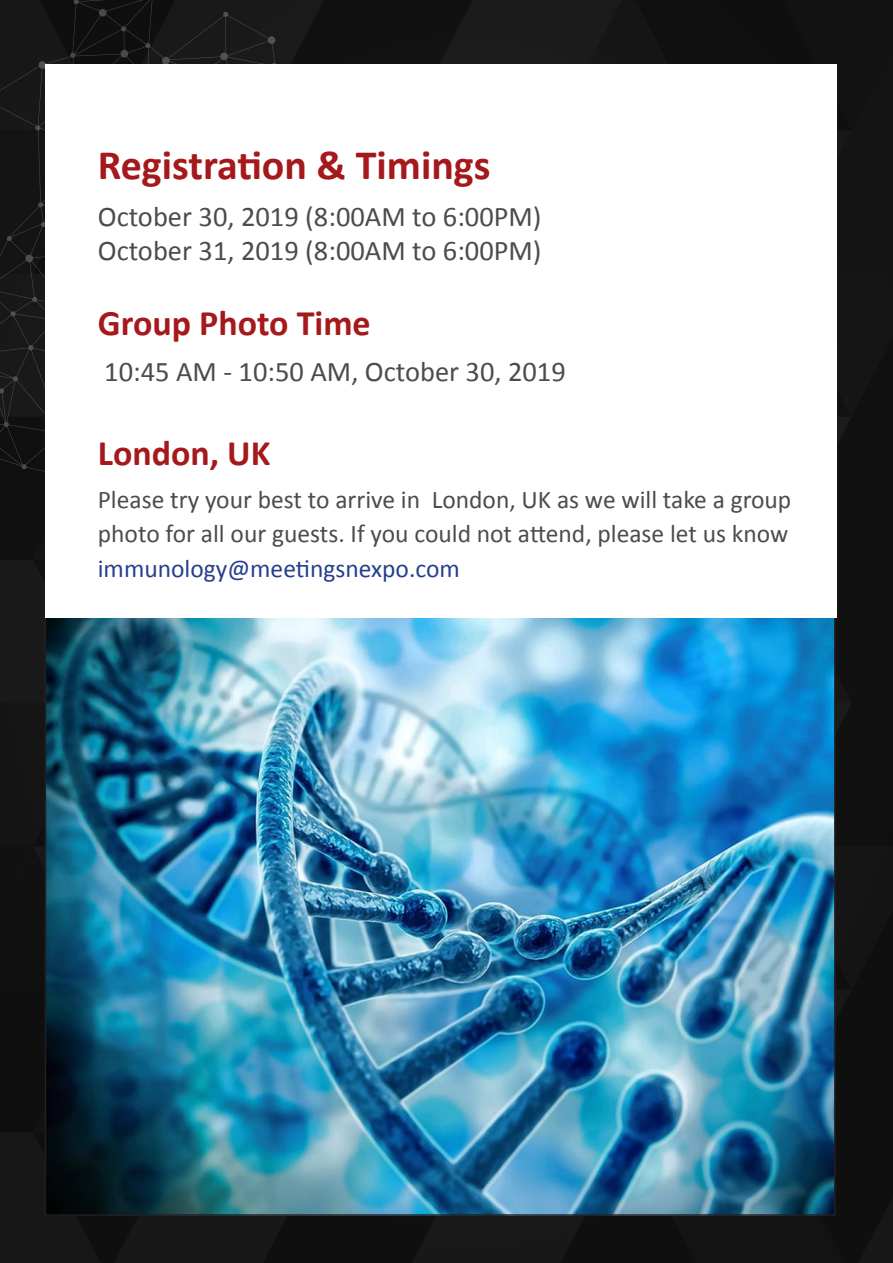
<style>
.page{position:relative;width:893px;height:1263px;background:#131212}
.page>*{position:absolute;margin:0;border:0;box-sizing:border-box;transform-origin:0 0}
.t1{font:700 42px "Calibri";color:#a5181b}
.t2{font:700 36px "Calibri";color:#a5181b}
.t3{font:28.5px "Calibri";color:#4b4c4d}
.t4{font:25.5px/34.5px "Calibri";color:#4b4c4d;text-align:justify}
.s1{color:#253f8e}
</style>
<div class="page">
<img style="left:48px;top:617px;width:785px;height:596px">
<svg style="left:0;top:0;width:452px;height:472px"></svg>
<div style="left:45px;top:64px;width:792px;height:553px;background:#fff"></div>
<p class="t1" style="left:98px;top:138px;width:394px">Registration &amp; Timings</p>
<p class="t3" style="left:98px;top:198px;width:445px">October 30, 2019 (8:00AM to 6:00PM)</p>
<p class="t3" style="left:98px;top:233px;width:445px">October 31, 2019 (8:00AM to 6:00PM)</p>
<p class="t2" style="left:98px;top:300px;width:274px">Group Photo Time</p>
<p class="t3" style="left:104px;top:354px;width:463px">10:45 AM - 10:50 AM, October 30, 2019</p>
<p class="t2" style="left:98px;top:430px;width:174px">London, UK</p>
<p class="t4" style="left:98px;top:482px;width:695px">Please try your best to arrive in London, UK as we will take a group photo for all our guests. If you could not attend, please let us know <span class="s1">immunology@meetingsnexpo.com</span></p>
</div>
